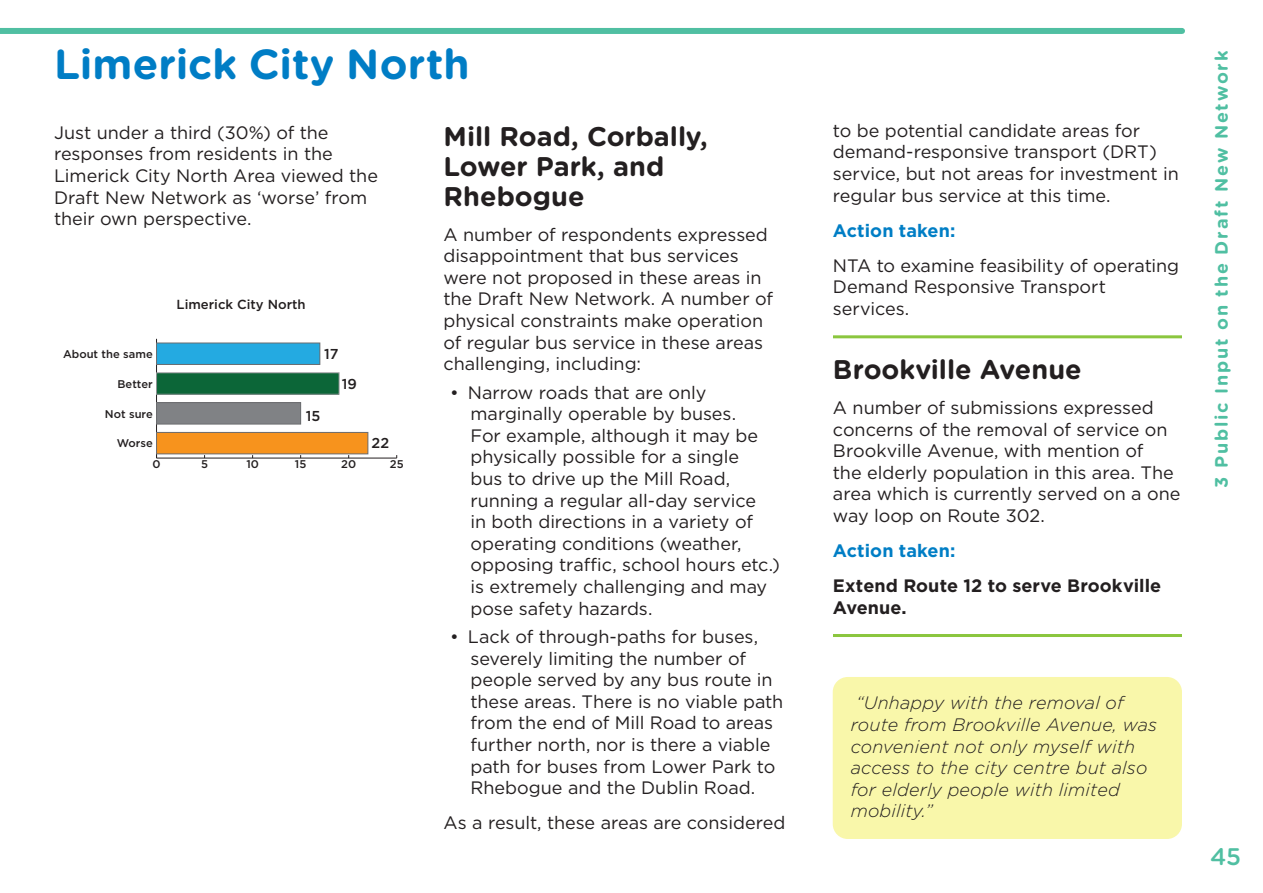
<style>
.page{position:relative;width:1263px;height:893px;background:#fff}
.page>*{position:absolute;margin:0;border:0;box-sizing:border-box;transform-origin:0 0}
.Heading_lvl_1{font:700 42px "Gotham Rounded";color:#007dc5}
.H2_black{font:700 27px/30px "Gotham Rounded";color:#231f20}
.t1{font:500 24px "Gotham Rounded";color:#50bfa2}
.Body_text_-_Normal{font:18px/21.6px "Gotham";letter-spacing:-.005em;color:#231f20}
.Callout_-_Black__small{font:italic 300 18px/21.6px "Gotham";letter-spacing:.01em;color:#231f20}
.Action_text_body{font:18px/21.6px "Gotham";letter-spacing:-.005em;color:#231f20}
.Action_text_body-2{font:700 18px/21.6px "Gotham";letter-spacing:.005em;color:#231f20}
.t2{font:700 18px "Gotham Rounded";letter-spacing:.105em;color:#50bfa2}
.Feedback_action{font:700 18px "Gotham";letter-spacing:.005em;color:#007ec5}
.t3{font:500 14.4px "Gotham";color:#231f20}
.t4{font:500 13.05px "Gotham";color:#231f20}
.t5{font:500 11.25px "Gotham";color:#231f20}
</style>
<div class="page">
<div style="left:0;top:28px;width:1182px;height:6px;background:#50bfa2"></div>
<hr style="left:833px;top:335px;width:349px;height:3px;background:#8bc63e">
<hr style="left:833px;top:634px;width:349px;height:3px;background:#8bc63e">
<hr style="left:157px;top:458px;width:240px;height:1px;background:#231f20">
<hr style="left:156px;top:339px;width:1px;height:119px;background:#231f20">
<div style="left:157px;top:343px;width:163px;height:21px;background:#24aae1"></div>
<div style="left:156px;top:343px;width:164px;height:21px;border:1px solid #6c6d70"></div>
<div style="left:157px;top:373px;width:182px;height:21px;background:#0c6638"></div>
<div style="left:157px;top:403px;width:144px;height:21px;background:#808285"></div>
<div style="left:157px;top:432px;width:211px;height:22px;background:#f7931d"></div>
<div style="left:156px;top:432px;width:212px;height:22px;border:1px solid #6c6d70"></div>
<div style="left:833px;top:677px;width:349px;height:162px;background:#f9f7aa;border-radius:15px"></div>
<h1 class="Heading_lvl_1" style="left:54px;top:33px;width:417px">Limerick City North</h1>
<p class="Body_text_-_Normal" style="left:54px;top:121px;width:325px">Just under a third (30%) of the responses from residents in the<br>Limerick City North Area viewed the<br>Draft New Network as ‘worse’ from their own perspective.</p>
<p class="H2_black" style="left:443px;top:120px;width:266px">Mill Road, Corbally,<br>Lower Park, and<br>Rhebogue</p>
<p class="Body_text_-_Normal" style="left:443px;top:223px;width:331px">A number of respondents expressed disappointment that bus services were not proposed in these areas in the Draft New Network. A number of physical constraints make operation of regular bus service in these areas challenging, including:</p>
<p class="Body_text_-_Normal" style="left:470px;top:381px;width:311px;text-indent:-20px">• Narrow roads that are only marginally operable by buses.<br>For example, although it may be physically possible for a single<br>bus to drive up the Mill Road, running a regular all-day service<br>in both directions in a variety of operating conditions (weather, opposing traffic, school hours etc.) is extremely challenging and may pose safety hazards.</p>
<p class="Body_text_-_Normal" style="left:470px;top:625px;width:314px;text-indent:-20px">• Lack of through-paths for buses, severely limiting the number of people served by any bus route in these areas. There is no viable path from the end of Mill Road to areas further north, nor is there a viable path for buses from Lower Park to<br>Rhebogue and the Dublin Road.</p>
<p class="Body_text_-_Normal" style="left:443px;top:812px;width:343px">As a result, these areas are considered</p>
<p class="t4" style="left:177px;top:295px;width:131px">Limerick City North</p>
<p class="t3" style="left:324px;top:345px;width:16px">17</p>
<p class="t5" style="left:63px;top:347px;width:91px">About the same</p>
<p class="t3" style="left:342px;top:374px;width:17px">19</p>
<p class="t5" style="left:118px;top:376px;width:37px">Better</p>
<p class="t5" style="left:105px;top:406px;width:49px">Not sure</p>
<p class="t3" style="left:306px;top:406px;width:16px">15</p>
<p class="t3" style="left:372px;top:433px;width:19px">22</p>
<p class="t5" style="left:117px;top:436px;width:38px">Worse</p>
<p class="t5" style="left:152px;top:457px;width:10px">0</p>
<p class="t5" style="left:201px;top:457px;width:8px">5</p>
<p class="t5" style="left:246px;top:457px;width:14px">10</p>
<p class="t5" style="left:295px;top:457px;width:13px">15</p>
<p class="t5" style="left:341px;top:457px;width:16px">20</p>
<p class="t5" style="left:390px;top:457px;width:15px">25</p>
<p class="Body_text_-_Normal" style="left:833px;top:119px;width:347px">to be potential candidate areas for demand-responsive transport (DRT) service, but not areas for investment in regular bus service at this time.</p>
<p class="Feedback_action" style="left:833px;top:218px;width:124px">Action taken:</p>
<p class="Action_text_body" style="left:833px;top:254px;width:348px">NTA to examine feasibility of operating<br>Demand Responsive Transport services.</p>
<p class="H2_black" style="left:833px;top:353px;width:250px">Brookville Avenue</p>
<p class="Body_text_-_Normal" style="left:833px;top:396px;width:349px">A number of submissions expressed concerns of the removal of service on Brookville Avenue, with mention of<br>the elderly population in this area. The area which is currently served on a one way loop on Route 302.</p>
<p class="Feedback_action" style="left:833px;top:539px;width:124px">Action taken:</p>
<p class="Action_text_body-2" style="left:833px;top:575px;width:330px">Extend Route 12 to serve Brookville<br>Avenue.</p>
<p class="t2" style="left:1208px;top:488px;width:439px;rotate:-90deg">3 Public Input on the Draft New Network</p>
<p class="Callout_-_Black__small" style="left:851px;top:692px;width:308px;text-indent:6px">“Unhappy with the removal of route from Brookville Avenue, was convenient not only myself with access to the city centre but also for elderly people with limited mobility.”</p>
<h3 class="t1" style="left:1210px;top:840px;width:33px">45</h3>
</div>
